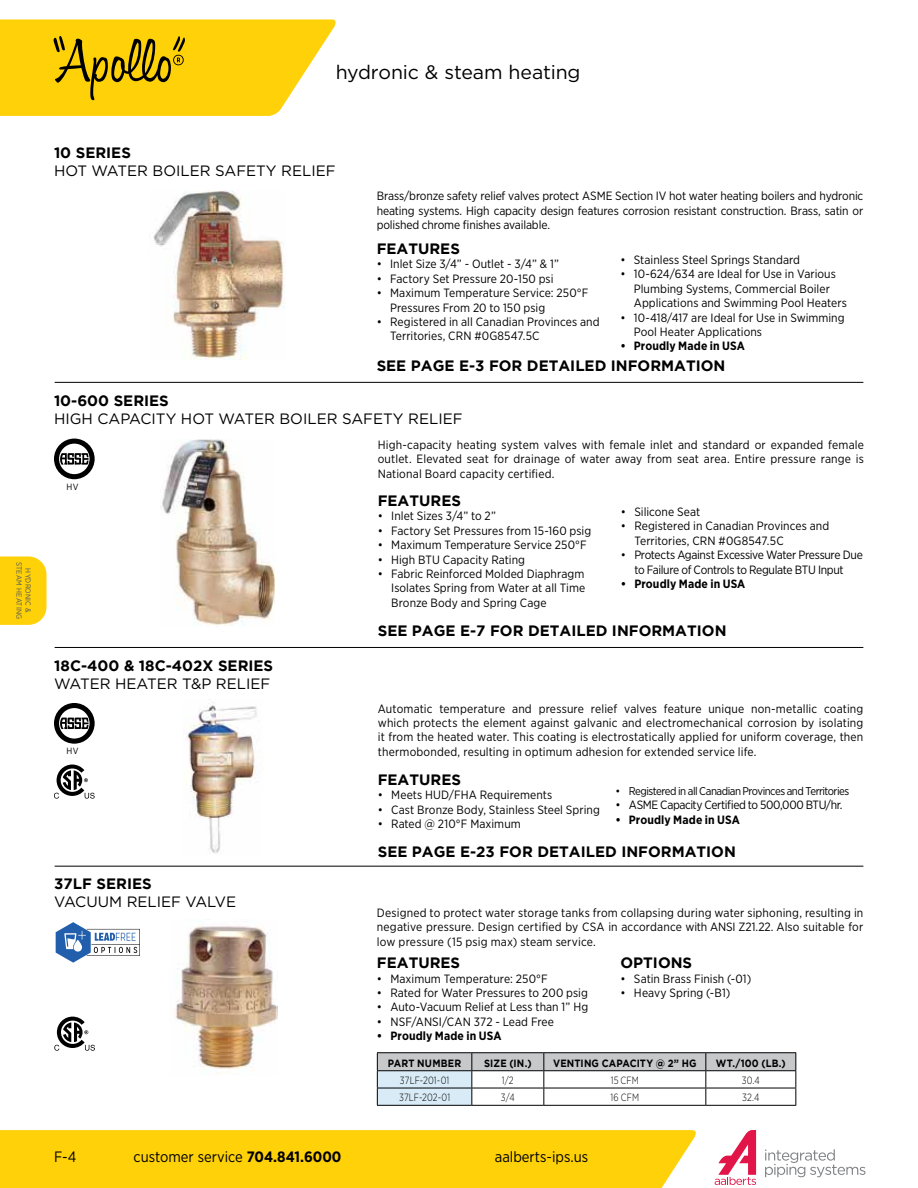
<style>
.page{position:relative;width:918px;height:1188px;background:#fff}
.page>*{position:absolute;margin:0;border:0;box-sizing:border-box;transform-origin:0 0}
.t1{font:19.5px "Gotham";letter-spacing:-.005em;color:#000}
.t2{font:700 15px "Gotham";color:#000}
.t3{font:15px "Gotham";color:#000}
.t4{font:15px "Gotham Narrow";color:#000}
.t5{font:12px/14.4px "Gotham Narrow";letter-spacing:.005em;color:#000;text-align:justify}
.t6{font:12px/14.4px "Gotham Narrow";letter-spacing:-.03em;color:#000;text-align:center}
.t7{font:700 12px "Gotham Narrow";letter-spacing:.01em;color:#000}
.t8{font:11.25px "Gotham Narrow";letter-spacing:-.045em;color:#000}
.t9{font:700 10.5px "Gotham";letter-spacing:.02em;color:#000;scale:.9 1}
.t10{font:300 10.5px "Gotham Narrow";letter-spacing:.01em;color:#000;scale:.9 1}
.t11{font:9px "Gotham Narrow";color:#000}
.t12{font:7.5px/9px "Gotham Narrow";letter-spacing:.03em;color:#55565a;text-align:center}
.s1{font-weight:700}
</style>
<div class="page">
<div style="left:0;top:1130px;width:696px;height:58px;background:#fed109"></div>
<svg style="left:715px;top:1130px;width:41px;height:55px"></svg>
<svg style="left:765px;top:1149px;width:100px;height:28px"></svg>
<div style="left:0;top:556px;width:46px;height:69px;background:#fed109"></div>
<svg style="left:0;top:19px;width:336px;height:97px;background:#efc81c"></svg>
<img style="left:153px;top:191px;width:132px;height:168px">
<img style="left:186px;top:705px;width:71px;height:149px">
<svg style="left:54px;top:765px;width:41px;height:34px"></svg>
<svg style="left:54px;top:703px;width:41px;height:40px"></svg>
<img style="left:162px;top:439px;width:112px;height:187px">
<svg style="left:54px;top:439px;width:41px;height:40px"></svg>
<svg style="left:54px;top:1017px;width:41px;height:34px"></svg>
<img style="left:175px;top:926px;width:102px;height:148px">
<hr style="left:377px;top:1052px;width:95px;height:1px;background:#000">
<hr style="left:472px;top:1052px;width:72px;height:1px;background:#000">
<hr style="left:544px;top:1052px;width:162px;height:1px;background:#000">
<hr style="left:706px;top:1052px;width:90px;height:1px;background:#000">
<svg style="left:377px;top:1053px;width:419px;height:52px"></svg>
<hr style="left:377px;top:1105px;width:95px;height:1px;background:#000">
<hr style="left:472px;top:1105px;width:72px;height:1px;background:#000">
<hr style="left:544px;top:1105px;width:162px;height:1px;background:#000">
<hr style="left:706px;top:1105px;width:90px;height:1px;background:#000">
<svg style="left:56px;top:922px;width:84px;height:41px"></svg>
<hr style="left:55px;top:647px;width:808px;height:1px;background:#000">
<hr style="left:55px;top:866px;width:808px;height:1px;background:#000">
<hr style="left:55px;top:382px;width:808px;height:1px;background:#000">
<h1 class="t1" style="left:336px;top:59px;width:246px">hydronic &amp; steam heating</h1>
<p class="t12" style="left:33px;top:562px;width:59px;rotate:90deg">HYDRONIC &amp;<br>STEAM HEATING</p>
<p class="t2" style="left:54px;top:144px;width:78px">10 SERIES</p>
<p class="t3" style="left:54px;top:161px;width:283px">HOT WATER BOILER SAFETY RELIEF</p>
<p class="t5" style="left:377px;top:189px;width:488px">Brass/bronze safety relief valves protect ASME Section IV hot water heating boilers and hydronic heating systems. High capacity design features corrosion resistant construction. Brass, satin or polished chrome finishes available.</p>
<p class="t2" style="left:377px;top:240px;width:85px">FEATURES</p>
<p class="t5" style="left:377px;top:257px;width:184px">• Inlet Size 3/4” - Outlet - 3/4” &amp; 1”</p>
<p class="t5" style="left:377px;top:271px;width:178px">• Factory Set Pressure 20-150 psi</p>
<p class="t5" style="left:390px;top:286px;width:200px;text-indent:-14px">• Maximum Temperature Service: 250°F<br>Pressures From 20 to 150 psig</p>
<p class="t5" style="left:390px;top:314px;width:211px;text-indent:-14px">• Registered in all Canadian Provinces and<br>Territories, CRN #0G8547.5C</p>
<p class="t5" style="left:620px;top:252px;width:181px">• Stainless Steel Springs Standard</p>
<p class="t5" style="left:634px;top:267px;width:215px;text-align:left;text-indent:-14px">• 10-624/634 are Ideal for Use in Various<br>Plumbing Systems, Commercial Boiler<br>Applications and Swimming Pool Heaters</p>
<p class="t5" style="left:634px;top:310px;width:212px;text-indent:-14px">• 10-418/417 are Ideal for Use in Swimming<br>Pool Heater Applications</p>
<p class="t7" style="left:620px;top:338px;width:126px">• Proudly Made in USA</p>
<p class="t2" style="left:377px;top:357px;width:350px">SEE PAGE E-3 FOR DETAILED INFORMATION</p>
<p class="t2" style="left:54px;top:392px;width:116px">10-600 SERIES</p>
<p class="t3" style="left:54px;top:409px;width:410px">HIGH CAPACITY HOT WATER BOILER SAFETY RELIEF</p>
<p class="t11" style="left:67px;top:481px;width:13px">HV</p>
<p class="t2" style="left:54px;top:657px;width:220px">18C-400 &amp; 18C-402X SERIES</p>
<p class="t3" style="left:54px;top:674px;width:218px">WATER HEATER T&amp;P RELIEF</p>
<p class="t11" style="left:67px;top:746px;width:13px">HV</p>
<p class="t2" style="left:54px;top:875px;width:99px">37LF SERIES</p>
<p class="t3" style="left:54px;top:892px;width:183px">VACUUM RELIEF VALVE</p>
<p class="t5" style="left:378px;top:437px;width:488px">High-capacity heating system valves with female inlet and standard or expanded female outlet. Elevated seat for drainage of water away from seat area. Entire pressure range is National Board capacity certified.</p>
<p class="t2" style="left:378px;top:492px;width:85px">FEATURES</p>
<p class="t5" style="left:378px;top:509px;width:120px">• Inlet Sizes 3/4” to 2”</p>
<p class="t5" style="left:378px;top:523px;width:215px">• Factory Set Pressures from 15-160 psig</p>
<p class="t5" style="left:378px;top:538px;width:211px">• Maximum Temperature Service 250°F</p>
<p class="t5" style="left:378px;top:552px;width:149px">• High BTU Capacity Rating</p>
<p class="t5" style="left:391px;top:566px;width:196px;text-indent:-13px">• Fabric Reinforced Molded Diaphragm Isolates Spring from Water at all Time Bronze Body and Spring Cage</p>
<p class="t5" style="left:621px;top:504px;width:81px">• Silicone Seat</p>
<p class="t5" style="left:634px;top:519px;width:196px;text-indent:-14px">• Registered in Canadian Provinces and<br>Territories, CRN #0G8547.5C</p>
<p class="t6" style="left:621px;top:548px;width:243px">• Protects Against Excessive Water Pressure Due to Failure of Controls to Regulate BTU Input</p>
<p class="t7" style="left:621px;top:576px;width:126px">• Proudly Made in USA</p>
<p class="t2" style="left:378px;top:623px;width:350px">SEE PAGE E-7 FOR DETAILED INFORMATION</p>
<p class="t5" style="left:378px;top:701px;width:487px">Automatic temperature and pressure relief valves feature unique non-metallic coating which protects the element against galvanic and electromechanical corrosion by isolating it from the heated water. This coating is electrostatically applied for uniform coverage, then thermobonded, resulting in optimum adhesion for extended service life.</p>
<p class="t2" style="left:378px;top:771px;width:85px">FEATURES</p>
<p class="t5" style="left:378px;top:787px;width:176px">• Meets HUD/FHA Requirements</p>
<p class="t5" style="left:378px;top:802px;width:224px">• Cast Bronze Body, Stainless Steel Spring</p>
<p class="t5" style="left:378px;top:816px;width:145px">• Rated @ 210°F Maximum</p>
<p class="t8" style="left:615px;top:784px;width:235px">• Registered in all Canadian Provinces and Territories</p>
<p class="t6" style="left:615px;top:797px;width:229px">• ASME Capacity Certified to 500,000 BTU/hr.</p>
<p class="t7" style="left:615px;top:812px;width:126px">• Proudly Made in USA</p>
<p class="t2" style="left:378px;top:843px;width:360px">SEE PAGE E-23 FOR DETAILED INFORMATION</p>
<p class="t5" style="left:377px;top:905px;width:488px">Designed to protect water storage tanks from collapsing during water siphoning, resulting in negative pressure. Design certified by CSA in accordance with ANSI Z21.22. Also suitable for low pressure (15 psig max) steam service.</p>
<p class="t2" style="left:377px;top:954px;width:85px">FEATURES</p>
<p class="t5" style="left:377px;top:971px;width:172px">• Maximum Temperature: 250°F</p>
<p class="t5" style="left:377px;top:985px;width:212px">• Rated for Water Pressures to 200 psig</p>
<p class="t5" style="left:377px;top:1000px;width:213px">• Auto-Vacuum Relief at Less than 1” Hg</p>
<p class="t5" style="left:377px;top:1014px;width:179px">• NSF/ANSI/CAN 372 - Lead Free</p>
<p class="t7" style="left:377px;top:1028px;width:126px">• Proudly Made in USA</p>
<p class="t2" style="left:620px;top:954px;width:73px">OPTIONS</p>
<p class="t5" style="left:620px;top:971px;width:132px">• Satin Brass Finish (-01)</p>
<p class="t5" style="left:620px;top:985px;width:111px">• Heavy Spring (-B1)</p>
<p class="t9" style="left:388px;top:1057px;width:83px">PART NUMBER</p>
<p class="t9" style="left:484px;top:1057px;width:54px">SIZE (IN.)</p>
<p class="t9" style="left:553px;top:1057px;width:161px">VENTING CAPACITY @ 2” HG</p>
<p class="t9" style="left:716px;top:1057px;width:79px">WT./100 (LB.)</p>
<p class="t10" style="left:400px;top:1073px;width:56px">37LF-201-01</p>
<p class="t10" style="left:502px;top:1073px;width:15px">1/2</p>
<p class="t10" style="left:611px;top:1073px;width:33px">15 CFM</p>
<p class="t10" style="left:742px;top:1073px;width:22px">30.4</p>
<p class="t10" style="left:399px;top:1091px;width:58px">37LF-202-01</p>
<p class="t10" style="left:501px;top:1091px;width:17px">3/4</p>
<p class="t10" style="left:611px;top:1091px;width:33px">16 CFM</p>
<p class="t10" style="left:742px;top:1091px;width:21px">32.4</p>
<p class="t4" style="left:54px;top:1148px;width:24px">F-4</p>
<p class="t4" style="left:134px;top:1148px;width:209px">customer service <span class="s1">704.841.6000</span></p>
<p class="t4" style="left:495px;top:1148px;width:95px">aalberts-ips.us</p>
</div>
